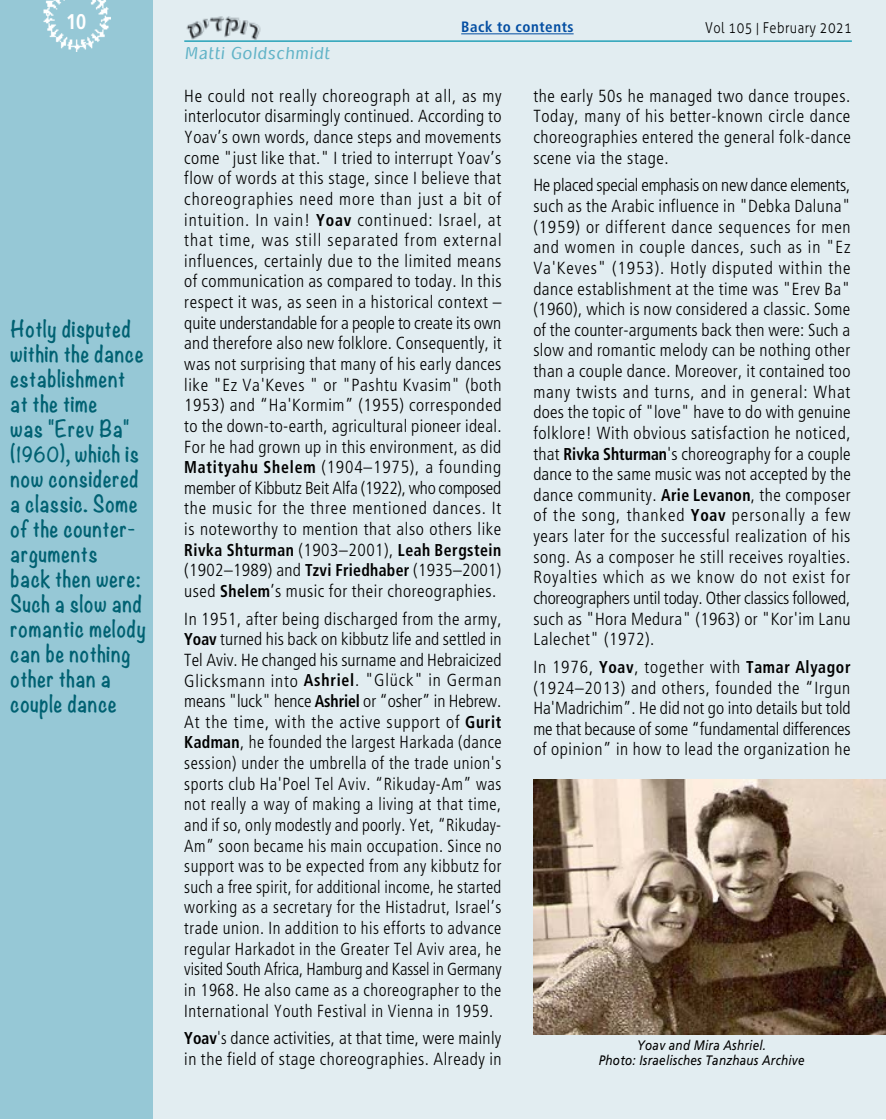
<style>
.page{position:relative;width:886px;height:1120px;background:#fff}
.page>*{position:absolute;margin:0;border:0;box-sizing:border-box;transform-origin:0 0}
.t1{font:700 21.25px "Frutiger";color:#fff;scale:.85 1}
.t2{font:700 20.88px/25px "Noteworthy";letter-spacing:.04em;color:#006172;scale:.87 1}
.t3{font:300 condensed 17.5px/20.6px "Frutiger";letter-spacing:.03em;color:#000;text-align:justify}
.t4{font:300 condensed 17.5px/20.6px "Frutiger";letter-spacing:.03em;color:#000;scale:.9 1}
.t5{font:17.5px "Typogarph";color:#61b3c7;scale:.9 1}
.t6{font:700 condensed 17.12px "Frutiger";letter-spacing:.03em;color:#000;scale:.92 1}
.t7{font:300 15px "Aller";letter-spacing:.035em;color:#000;scale:.85 1}
.t8{font:700 condensed 15px "Frutiger";letter-spacing:.035em;color:#034ea2}
.t9{font:italic 13.75px/15px "Frutiger";letter-spacing:.02em;color:#000;text-align:center;scale:.85 1}
.s1{font-size:18.38px}
.s2{font-family:"Fb David New";font-weight:700}
.s3{font-weight:700;font-size:17.12px}
.s4{font-weight:300;font-size:17.5px}
</style>
<div class="page">
<div style="left:0;top:0;width:886px;height:1119px;background:#e2edf1"></div>
<div style="left:0;top:0;width:152px;height:1119px;background:#96c8d6"></div>
<hr style="left:184px;top:40px;width:668px;height:2px;background:#0093ad">
<img style="left:184px;top:16px;width:78px;height:25px">
<img style="left:43px;top:0;width:68px;height:52px">
<img style="left:533px;top:780px;width:353px;height:255px">
<hr style="left:461px;top:33px;width:113px;height:1px;background:#034ea2">
<p class="t1" style="left:66px;top:9px;width:25px">10</p>
<p class="t2" style="left:11px;top:315px;width:157px">Hotly disputed within the dance establishment at the time<br>was "Erev Ba" (<span class="s1">1960</span>), which is now considered a classic. Some of the counter&shy;arguments<br>back then were:<br>Such a slow and romantic melody can be nothing other than a couple dance</p>
<p class="t5" style="left:184px;top:41px;width:166px">Matti Goldschmidt</p>
<p class="t8" style="left:461px;top:18px;width:114px">Back to contents</p>
<p class="t7" style="left:705px;top:19px;width:174px">Vol 105 <span class="s2">|</span> February 2021</p>
<p class="t3" style="left:184px;top:86px;width:319px">He could not really choreograph at all, as my interlocutor disarmingly continued. According to Yoav’s own words, dance steps and movements come "just like that." I tried to interrupt Yoav’s flow of words at this stage, since I believe that choreographies need more than just a bit of intuition. In vain! <span class="s3">Yoav</span> continued: Israel, at that time, was still separated from external influences, certainly due to the limited means of communication as compared to today. In this respect it was, as seen in a historical context – quite understandable for a people to create its own and therefore also new folklore. Consequently, it was not surprising that many of his early dances like "Ez Va'Keves " or "Pashtu Kvasim" (both 1953) and “Ha'Kormim” (1955) corresponded to the down-to-earth, agricultural pioneer ideal.<br>For he had grown up in this environment, as did <span class="s3">Matityahu Shelem</span> (1904–1975), a founding member of Kibbutz Beit Alfa (1922), who composed the music for the three mentioned dances. It is noteworthy to mention that also others like</p>
<p class="t6" style="left:184px;top:539px;width:346px">Rivka Shturman <span class="s4">(1903–2001),</span> Leah Bergstein</p>
<p class="t3" style="left:184px;top:560px;width:319px">(1902–1989) and <span class="s3">Tzvi Friedhaber</span> (1935–2001) used <span class="s3">Shelem</span>’s music for their choreographies.</p>
<p class="t3" style="left:184px;top:608px;width:319px">In 1951, after being discharged from the army, <span class="s3">Yoav</span> turned his back on kibbutz life and settled in Tel Aviv. He changed his surname and Hebraicized Glicksmann into <span class="s3">Ashriel</span>. "Glück" in German means "luck" hence <span class="s3">Ashriel</span> or “osher” in Hebrew.<br>At the time, with the active support of <span class="s3">Gurit Kadman</span>, he founded the largest Harkada (dance session) under the umbrella of the trade union's sports club Ha'Poel Tel Aviv. “Rikuday-Am” was not really a way of making a living at that time, and if so, only modestly and poorly. Yet, “Rikuday-Am” soon became his main occupation. Since no support was to be expected from any kibbutz for such a free spirit, for additional income, he started working as a secretary for the Histadrut, Israel’s trade union. In addition to his efforts to advance regular Harkadot in the Greater Tel Aviv area, he visited South Africa, Hamburg and Kassel in Germany in 1968. He also came as a choreographer to the International Youth Festival in Vienna in 1959.</p>
<p class="t4" style="left:184px;top:1028px;width:354px"><span class="s3">Yoav</span>'s dance activities, at that time, were mainly in the field of stage choreographies. Already in</p>
<p class="t3" style="left:533px;top:86px;width:319px">the early 50s he managed two dance troupes.<br>Today, many of his better-known circle dance choreographies entered the general folk-dance scene via the stage.</p>
<p class="t3" style="left:533px;top:175px;width:319px">He placed special emphasis on new dance elements, such as the Arabic influence in "Debka Daluna" (1959) or different dance sequences for men and women in couple dances, such as in "Ez Va'Keves" (1953). Hotly disputed within the dance establishment at the time was "Erev Ba" (1960), which is now considered a classic. Some of the counter-arguments back then were: Such a slow and romantic melody can be nothing other than a couple dance. Moreover, it contained too many twists and turns, and in general: What does the topic of "love" have to do with genuine folklore! With obvious satisfaction he noticed, that <span class="s3">Rivka Shturman</span>'s choreography for a couple dance to the same music was not accepted by the dance community. <span class="s3">Arie Levanon</span>, the composer of the song, thanked <span class="s3">Yoav</span> personally a few years later for the successful realization of his song. As a composer he still receives royalties.<br>Royalties which as we know do not exist for choreographers until today. Other classics followed, such as "Hora Medura" (1963) or "Kor'im Lanu Lalechet" (1972).</p>
<p class="t3" style="left:533px;top:657px;width:319px">In 1976, <span class="s3">Yoav</span>, together with <span class="s3">Tamar Alyagor </span>(1924–2013) and others, founded the “Irgun Ha'Madrichim”. He did not go into details but told me that because of some “fundamental differences of opinion” in how to lead the organization he</p>
<p class="t9" style="left:599px;top:1037px;width:243px">Yoav and Mira Ashriel.<br>Photo: Israelisches Tanzhaus Archive</p>
</div>
